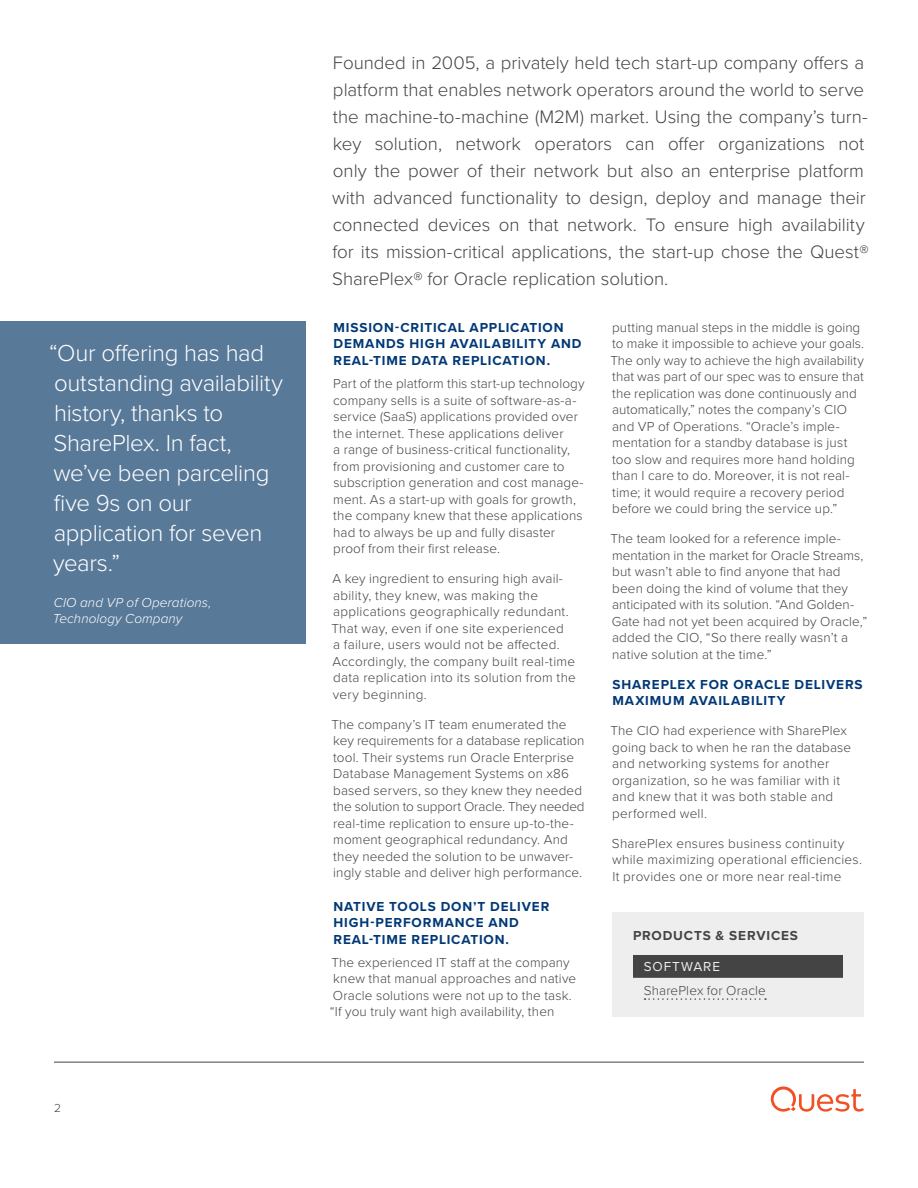
<style>
.page{position:relative;width:918px;height:1188px;background:#fff}
.page>*{position:absolute;margin:0;border:0;box-sizing:border-box;transform-origin:0 0}
.Callout_Box_Large{font:300 24px/30px "Proxima Nova";letter-spacing:-.015em;color:#fff}
.Intro_Paragraph{font:300 18.75px/27px "Proxima Nova";letter-spacing:-.005em;color:#444}
.Body{font:300 13.5px/16.5px "Proxima Nova";letter-spacing:.01em;color:#444}
.Section_Heading_1{font:700 13.5px/16.5px "Proxima Nova";letter-spacing:.065em;color:#003876}
.Body-2{font:700 13.5px/16.5px "Proxima Nova";letter-spacing:.065em;color:#003876}
.Callout_Box_Byline{font:italic 300 13.5px/16.2px "Proxima Nova";letter-spacing:.01em;color:#fff}
.System_Requirements{font:300 13.5px "Proxima Nova";letter-spacing:.01em;color:#444}
.System_Requirements-2{font:700 13.5px "Proxima Nova";letter-spacing:.065em;color:#444}
.System_Requirements-3{font:13.5px "Proxima Nova";letter-spacing:.07em;color:#eee}
.t1{font:300 12px "Proxima Nova";color:#444}
</style>
<div class="page">
<hr style="left:54px;top:1062px;width:810px;height:1px;background:#444">
<svg style="left:771px;top:1086px;width:93px;height:26px"></svg>
<div style="left:612px;top:912px;width:252px;height:104px;background:#eee"></div>
<div style="left:633px;top:955px;width:210px;height:22px;background:#444"></div>
<hr style="left:633px;top:977px;width:210px;height:1px;background:#444">
<svg style="left:645px;top:998px;width:121px;height:2px"></svg>
<div style="left:0;top:321px;width:306px;height:322px;background:#597999"></div>
<p class="Callout_Box_Large" style="left:49px;top:336px;width:235px">“Our offering has had outstanding availability history, thanks to<br>SharePlex. In fact, we’ve been parceling five 9s on our application for seven years.”</p>
<p class="Callout_Box_Byline" style="left:53px;top:594px;width:160px">CIO and VP of Operations,<br>Technology Company</p>
<p class="t1" style="left:54px;top:1099px;width:8px">2</p>
<p class="Intro_Paragraph" style="left:332px;top:48px;width:538px">Founded in 2005, a privately held tech start-up company offers a platform that enables network operators around the world to serve the machine-to-machine (M2M) market. Using the company’s turn&shy;key solution, network operators can offer organizations not only the power of their network but also an enterprise platform with advanced functionality to design, deploy and manage their connected devices on that network. To ensure high availability for its mission-critical applications, the start-up chose the Quest® SharePlex® for Oracle replication solution.</p>
<p class="Section_Heading_1" style="left:333px;top:319px;width:250px">MISSION-CRITICAL APPLICATION<br>DEMANDS HIGH AVAILABILITY AND<br>REAL-TIME DATA REPLICATION.</p>
<p class="Body" style="left:333px;top:375px;width:253px">Part of the platform this start-up technology company sells is a suite of software-as-a&shy;service (SaaS) applications provided over the internet. These applications deliver<br>a range of business-critical functionality, from provisioning and customer care to subscription generation and cost manage&shy;ment. As a start-up with goals for growth, the company knew that these applications had to always be up and fully disaster proof from their first release.</p>
<p class="Body" style="left:331px;top:570px;width:246px">A key ingredient to ensuring high avail&shy;ability, they knew, was making the applications geographically redundant.<br>That way, even if one site experienced<br>a failure, users would not be affected.<br>Accordingly, the company built real-time data replication into its solution from the very beginning.</p>
<p class="Body" style="left:331px;top:715px;width:255px">The company’s IT team enumerated the key requirements for a database replication tool. Their systems run Oracle Enterprise Database Management Systems on x86 based servers, so they knew they needed the solution to support Oracle. They needed real-time replication to ensure up-to-the&shy;moment geographical redundancy. And they needed the solution to be unwaver&shy;ingly stable and deliver high performance.</p>
<p class="Section_Heading_1" style="left:333px;top:898px;width:217px">NATIVE TOOLS DON’T DELIVER<br>HIGH-PERFORMANCE AND<br>REAL-TIME REPLICATION.</p>
<p class="Body" style="left:330px;top:953px;width:248px">The experienced IT staff at the company knew that manual approaches and native Oracle solutions were not up to the task. “If you truly want high availability, then</p>
<p class="Body" style="left:610px;top:318px;width:255px">putting manual steps in the middle is going to make it impossible to achieve your goals.<br>The only way to achieve the high availability that was part of our spec was to ensure that the replication was done continuously and automatically,” notes the company’s CIO and VP of Operations. “Oracle’s imple&shy;mentation for a standby database is just too slow and requires more hand holding than I care to do. Moreover, it is not real&shy;time; it would require a recovery period before we could bring the service up.”</p>
<p class="Body" style="left:610px;top:530px;width:258px">The team looked for a reference imple&shy;mentation in the market for Oracle Streams, but wasn’t able to find anyone that had been doing the kind of volume that they anticipated with its solution. “And Golden-Gate had not yet been acquired by Oracle,” added the CIO, “So there really wasn’t a native solution at the time.”</p>
<p class="Body-2" style="left:612px;top:676px;width:252px">SHAREPLEX FOR ORACLE DELIVERS<br>MAXIMUM AVAILABILITY</p>
<p class="Body" style="left:610px;top:722px;width:242px">The CIO had experience with SharePlex going back to when he ran the database and networking systems for another organization, so he was familiar with it and knew that it was both stable and performed well.</p>
<p class="Body" style="left:612px;top:834px;width:252px">SharePlex ensures business continuity while maximizing operational efficiencies.<br>It provides one or more near real-time</p>
<p class="System_Requirements-2" style="left:633px;top:926px;width:167px">PRODUCTS &amp; SERVICES</p>
<p class="System_Requirements-3" style="left:644px;top:956px;width:78px">SOFTWARE</p>
<p class="System_Requirements" style="left:644px;top:981px;width:124px">SharePlex for Oracle</p>
</div>
